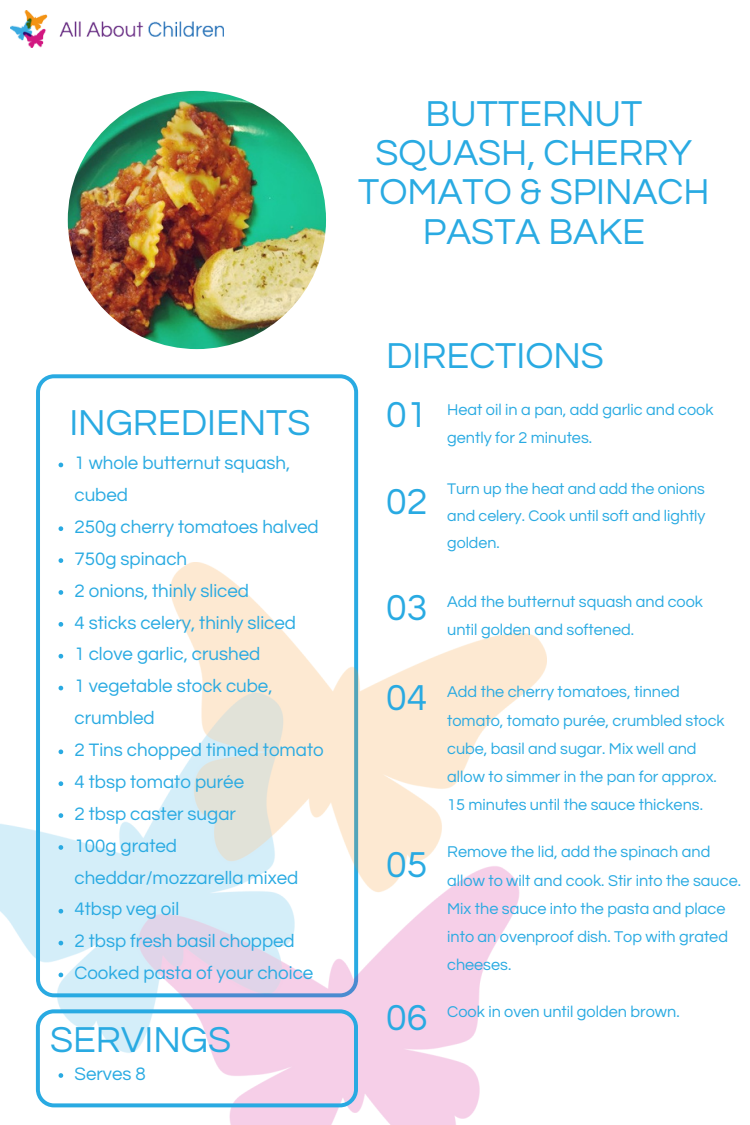
<style>
.page{position:relative;width:750px;height:1125px;background:#fff}
.page>*{position:absolute;margin:0;border:0;box-sizing:border-box;transform-origin:0 0}
.t1{font:37.5px/39.4px "Questrial";color:#29aae2;text-align:center}
.t2{font:18.75px/31.9px "Questrial";color:#29aae2}
.t3{font:16.25px/28.1px "Questrial";color:#29aae2}
.t4{font:16px/27.2px "Questrial";color:#29aae2;text-align:justify}
</style>
<div class="page">
<svg style="left:36px;top:374px;width:322px;height:188px"></svg>
<img style="left:0;top:562px;width:547px;height:563px">
<img style="left:68px;top:91px;width:258px;height:258px;border-radius:50%">
<img style="left:11px;top:11px;width:213px;height:36px">
<svg style="left:59px;top:463px;width:4px;height:4px"></svg>
<svg style="left:59px;top:526px;width:4px;height:5px"></svg>
<svg style="left:59px;top:558px;width:4px;height:5px"></svg>
<svg style="left:59px;top:590px;width:4px;height:5px"></svg>
<svg style="left:59px;top:622px;width:4px;height:5px"></svg>
<svg style="left:59px;top:654px;width:4px;height:5px"></svg>
<svg style="left:59px;top:686px;width:4px;height:4px"></svg>
<svg style="left:59px;top:749px;width:4px;height:5px"></svg>
<svg style="left:59px;top:781px;width:4px;height:5px"></svg>
<svg style="left:59px;top:813px;width:4px;height:5px"></svg>
<svg style="left:59px;top:845px;width:4px;height:5px"></svg>
<svg style="left:59px;top:909px;width:4px;height:5px"></svg>
<svg style="left:59px;top:941px;width:4px;height:4px"></svg>
<svg style="left:59px;top:973px;width:4px;height:4px"></svg>
<svg style="left:36px;top:1009px;width:322px;height:98px"></svg>
<p class="t1" style="left:358px;top:94px;width:353px">BUTTERNUT<br>SQUASH, CHERRY<br>TOMATO &amp; SPINACH<br>PASTA BAKE</p>
<p class="t1" style="left:69px;top:404px;width:243px">INGREDIENTS</p>
<p class="t2" style="left:74px;top:448px;width:217px">1 whole butternut squash, cubed</p>
<p class="t2" style="left:74px;top:511px;width:246px">250g cherry tomatoes halved</p>
<p class="t2" style="left:74px;top:543px;width:114px">750g spinach</p>
<p class="t2" style="left:74px;top:575px;width:176px">2 onions, thinly sliced</p>
<p class="t2" style="left:74px;top:607px;width:223px">4 sticks celery, thinly sliced</p>
<p class="t2" style="left:74px;top:639px;width:187px">1 clove garlic, crushed</p>
<p class="t2" style="left:74px;top:671px;width:200px">1 vegetable stock cube, crumbled</p>
<p class="t2" style="left:74px;top:734px;width:251px">2 Tins chopped tinned tomato</p>
<p class="t2" style="left:74px;top:766px;width:171px">4 tbsp tomato purée</p>
<p class="t2" style="left:74px;top:798px;width:163px">2 tbsp caster sugar</p>
<p class="t2" style="left:74px;top:830px;width:225px">100g grated cheddar/mozzarella mixed</p>
<p class="t2" style="left:74px;top:894px;width:106px">4tbsp veg oil</p>
<p class="t2" style="left:74px;top:926px;width:222px">2 tbsp fresh basil chopped</p>
<p class="t2" style="left:74px;top:958px;width:240px">Cooked pasta of your choice</p>
<p class="t1" style="left:50px;top:1021px;width:183px">SERVINGS</p>
<p class="t2" style="left:74px;top:1058px;width:73px">Serves 8</p>
<p class="t1" style="left:386px;top:337px;width:219px">DIRECTIONS</p>
<p class="t1" style="left:386px;top:396px;width:43px">01</p>
<p class="t1" style="left:386px;top:483px;width:43px">02</p>
<p class="t3" style="left:447px;top:396px;width:268px">Heat oil in a pan, add garlic and cook gently for 2 minutes.</p>
<p class="t4" style="left:447px;top:476px;width:260px">Turn up the heat and add the onions and celery. Cook until soft and lightly golden.</p>
<p class="t1" style="left:386px;top:589px;width:43px">03</p>
<p class="t3" style="left:447px;top:588px;width:257px">Add the butternut squash and cook until golden and softened.</p>
<p class="t1" style="left:386px;top:679px;width:43px">04</p>
<p class="t3" style="left:447px;top:678px;width:279px">Add the cherry tomatoes, tinned tomato, tomato purée, crumbled stock cube, basil and sugar. Mix well and allow to simmer in the pan for approx.<br>15 minutes until the sauce thickens.</p>
<p class="t1" style="left:386px;top:846px;width:43px">05</p>
<p class="t3" style="left:447px;top:838px;width:295px">Remove the lid, add the spinach and allow to wilt and cook. Stir into the sauce.<br>Mix the sauce into the pasta and place into an ovenproof dish. Top with grated cheeses.</p>
<p class="t1" style="left:386px;top:999px;width:43px">06</p>
<p class="t3" style="left:447px;top:998px;width:234px">Cook in oven until golden brown.</p>
</div>
